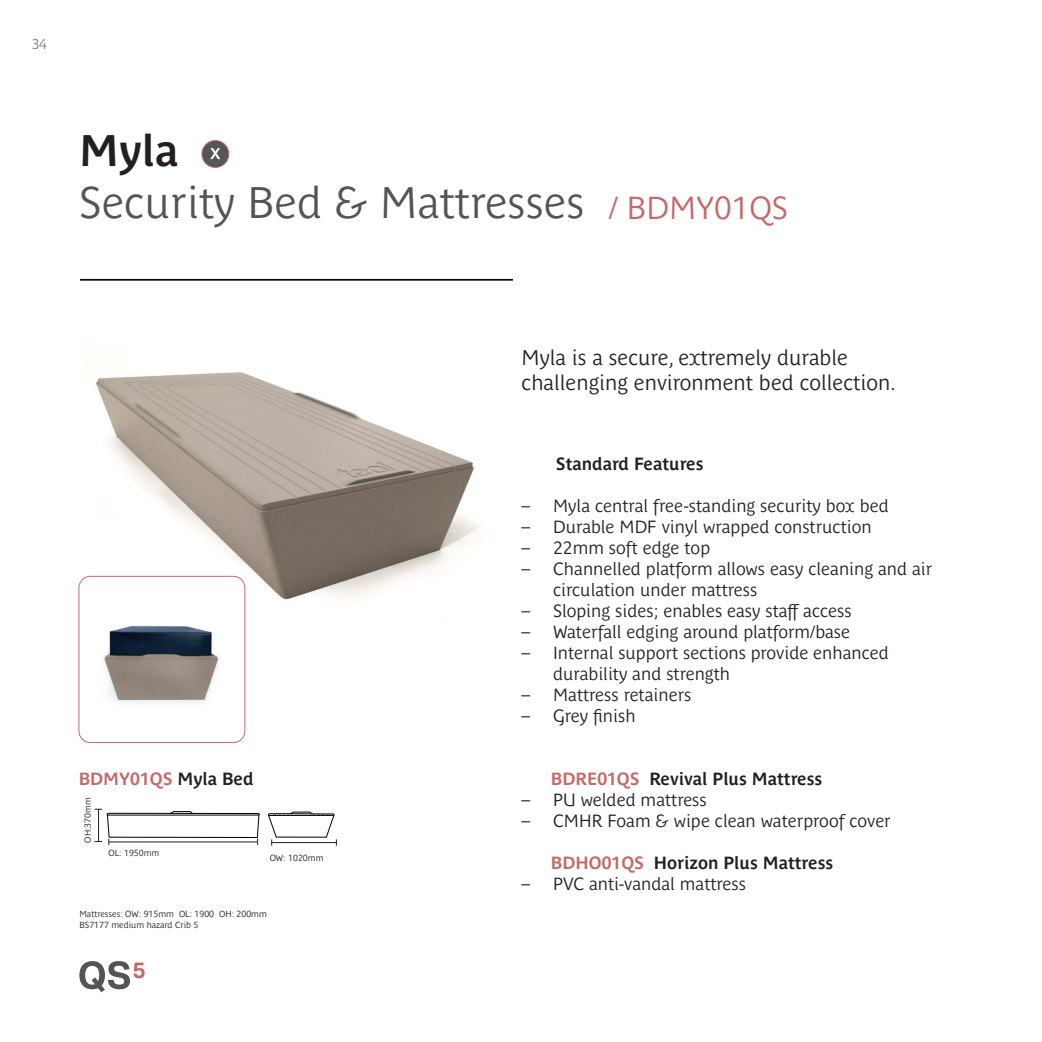
<style>
.page{position:relative;width:1042px;height:1042px;background:#fff}
.page>*{position:absolute;margin:0;border:0;box-sizing:border-box;transform-origin:0 0}
.Product_Description{font:43.75px "Parisine Plus Std Gris";color:#525554}
.Product_Name{font:700 43.75px "Parisine Plus Std Gris";color:#231f20}
.Product_Code{font:31.5px "Parisine Plus Std Gris";color:#c76868}
.Product_Intro_text_Left{font:21px/25.2px "Parisine Plus Std Gris";color:#231f20}
.t1{font:17.5px/21px "Parisine Plus Std Gris";color:#231f20}
.standard_Features{font:700 17.5px "Parisine Plus Std Gris";color:#231f20}
.standard_Features-2{font:700 17.5px "Parisine Plus Std Gris";color:#c76868}
.t2{font:14px "Parisine Plus Std Gris";color:#525554}
.Product_Dims{font:8.75px "Parisine Plus Std Gris";color:#231f20}
.s1{color:#231f20}
.s2{font-family:"Aktiv Grotesk";font-weight:300}
.s3{color:#c76868}
</style>
<div class="page">
<svg style="left:79px;top:961px;width:66px;height:31px"></svg>
<img style="left:89px;top:372px;width:392px;height:306px">
<svg style="left:95px;top:809px;width:165px;height:36px"></svg>
<svg style="left:268px;top:812px;width:69px;height:33px"></svg>
<img style="left:79px;top:576px;width:166px;height:166px">
<div style="left:79px;top:576px;width:166px;height:167px;border:1px solid #c76868;border-radius:12px"></div>
<hr style="left:80px;top:279px;width:433px;height:2px;background:#000c10">
<div style="left:202px;top:141px;width:27px;height:26px;background:#535756;border-radius:50%"></div>
<div style="left:202px;top:140px;width:27px;height:28px;border:1px solid #cb6967;border-radius:50%"></div>
<svg style="left:210px;top:148px;width:10px;height:11px"></svg>
<p class="t2" style="left:31px;top:36px;width:17px">34</p>
<p class="Product_Name" style="left:79px;top:125px;width:101px">Myla</p>
<p class="Product_Description" style="left:79px;top:178px;width:507px">Security Bed &amp; Mattresses</p>
<p class="Product_Code" style="left:609px;top:190px;width:181px">/ BDMY01QS</p>
<p class="standard_Features-2" style="left:79px;top:768px;width:176px">BDMY01QS <span class="s1">Myla Bed</span></p>
<p class="Product_Dims" style="left:83px;top:842px;width:47px;rotate:-90deg">OH:370mm</p>
<p class="Product_Dims" style="left:109px;top:847px;width:52px">OL: 1950mm</p>
<p class="Product_Dims" style="left:270px;top:853px;width:55px">OW: 1020mm</p>
<p class="Product_Dims" style="left:79px;top:909px;width:189px">Mattresses: OW: 915mm OL: 1900 OH: 200mm</p>
<p class="Product_Dims" style="left:79px;top:919px;width:120px">BS7177 medium hazard Crib 5</p>
<p class="Product_Intro_text_Left" style="left:521px;top:345px;width:376px">Myla is a secure, extremely durable challenging environment bed collection.</p>
<p class="standard_Features" style="left:556px;top:453px;width:149px">Standard Features</p>
<p class="t1" style="left:521px;top:495px;width:369px"><span class="s2">–</span> Myla central free-standing security box bed</p>
<p class="t1" style="left:521px;top:516px;width:352px"><span class="s2">–</span> Durable MDF vinyl wrapped construction</p>
<p class="t1" style="left:521px;top:537px;width:190px"><span class="s2">–</span> 22mm soft edge top</p>
<p class="t1" style="left:553px;top:558px;width:381px;text-indent:-32px"><span class="s2">–</span> Channelled platform allows easy cleaning and air circulation under mattress</p>
<p class="t1" style="left:521px;top:600px;width:332px"><span class="s2">–</span> Sloping sides; enables easy staff access</p>
<p class="t1" style="left:521px;top:621px;width:330px"><span class="s2">–</span> Waterfall edging around platform/base</p>
<p class="t1" style="left:553px;top:642px;width:337px;text-indent:-32px"><span class="s2">–</span> Internal support sections provide enhanced durability and strength</p>
<p class="t1" style="left:521px;top:684px;width:171px"><span class="s2">–</span> Mattress retainers</p>
<p class="t1" style="left:521px;top:705px;width:115px"><span class="s2">–</span> Grey finish</p>
<p class="standard_Features" style="left:551px;top:768px;width:273px"><span class="s3">BDRE01QS</span> Revival Plus Mattress</p>
<p class="t1" style="left:521px;top:789px;width:187px"><span class="s2">–</span> PU welded mattress</p>
<p class="t1" style="left:521px;top:810px;width:371px"><span class="s2">–</span> CMHR Foam &amp; wipe clean waterproof cover</p>
<p class="standard_Features" style="left:551px;top:852px;width:284px"><span class="s3">BDHO01QS</span> Horizon Plus Mattress</p>
<p class="t1" style="left:521px;top:873px;width:226px"><span class="s2">–</span> PVC anti-vandal mattress</p>
</div>
